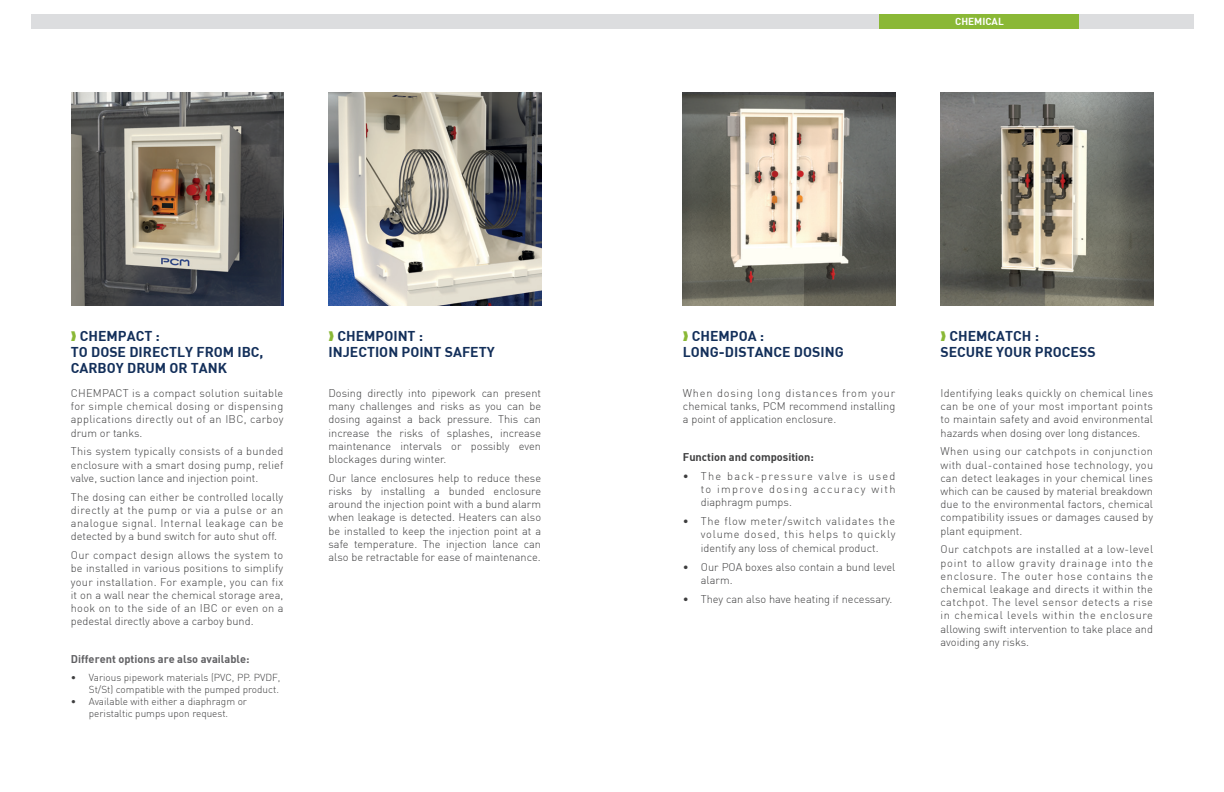
<style>
.page{position:relative;width:1224px;height:792px;background:#fff}
.page>*{position:absolute;margin:0;border:0;box-sizing:border-box;transform-origin:0 0}
.t1{font:14px/16px "DIN Bold";color:#132f5a}
.Normal_e{font:300 11px/13.2px "DIN";color:#3e3e3f;text-align:justify}
.Normal_e-2{font:11px "DIN Bold";color:#606063}
.Normal_e-3{font:11px "DIN Bold";color:#3e3e3f}
.t2{font:300 10px/12px "DIN";color:#3e3e3f;text-align:right}
.t3{font:10px "DIN Bold";color:#fff}
</style>
<div class="page">
<div style="left:31px;top:14px;width:1162px;height:14px;background:#dcdddf"></div>
<div style="left:879px;top:14px;width:200px;height:14px;background:#8ab836"></div>
<img style="left:71px;top:93px;width:213px;height:212px">
<img style="left:329px;top:93px;width:212px;height:212px">
<img style="left:683px;top:93px;width:212px;height:212px">
<img style="left:941px;top:93px;width:212px;height:212px">
<p class="t1" style="left:80px;top:327px;width:82px">CHEMPACT :</p>
<p class="t1" style="left:71px;top:343px;width:194px">TO DOSE DIRECTLY FROM IBC,<br>CARBOY DRUM OR TANK</p>
<p class="Normal_e" style="left:71px;top:386px;width:214px">CHEMPACT is a compact solution suitable for simple chemical dosing or dispensing applications directly out of an IBC, carboy drum or tanks.</p>
<p class="Normal_e" style="left:71px;top:445px;width:214px">This system typically consists of a bunded enclosure with a smart dosing pump, relief valve, suction lance and injection point.</p>
<p class="Normal_e" style="left:71px;top:490px;width:214px">The dosing can either be controlled locally directly at the pump or via a pulse or an analogue signal. Internal leakage can be detected by a bund switch for auto shut off.</p>
<p class="Normal_e" style="left:71px;top:548px;width:214px">Our compact design allows the system to be installed in various positions to simplify your installation. For example, you can fix it on a wall near the chemical storage area, hook on to the side of an IBC or even on a pedestal directly above a carboy bund.</p>
<p class="Normal_e-2" style="left:71px;top:652px;width:180px">Different options are also available:</p>
<p class="t2" style="left:71px;top:671px;width:211px">• Various pipework materials (PVC, PP. PVDF,<br>St/St) compatible with the pumped product.</p>
<p class="t2" style="left:71px;top:695px;width:178px;text-align:center">• Available with either a diaphragm or peristaltic pumps upon request.</p>
<p class="t1" style="left:338px;top:327px;width:87px">CHEMPOINT :</p>
<p class="t1" style="left:329px;top:343px;width:168px">INJECTION POINT SAFETY</p>
<p class="Normal_e" style="left:329px;top:386px;width:214px">Dosing directly into pipework can present many challenges and risks as you can be dosing against a back pressure. This can increase the risks of splashes, increase maintenance intervals or possibly even blockages during winter.</p>
<p class="Normal_e" style="left:329px;top:471px;width:214px">Our lance enclosures help to reduce these risks by installing a bunded enclosure around the injection point with a bund alarm when leakage is detected. Heaters can also be installed to keep the injection point at a safe temperature. The injection lance can also be retractable for ease of maintenance.</p>
<p class="t3" style="left:955px;top:15px;width:50px">CHEMICAL</p>
<p class="t1" style="left:692px;top:327px;width:74px">CHEMPOA :</p>
<p class="t1" style="left:683px;top:343px;width:162px">LONG-DISTANCE DOSING</p>
<p class="Normal_e" style="left:683px;top:386px;width:214px">When dosing long distances from your chemical tanks, PCM recommend installing a point of application enclosure.</p>
<p class="Normal_e-3" style="left:683px;top:450px;width:133px">Function and composition:</p>
<p class="Normal_e" style="left:701px;top:469px;width:196px;text-indent:-18px">• The back-pressure valve is used to improve dosing accuracy with diaphragm pumps.</p>
<p class="Normal_e" style="left:701px;top:515px;width:196px;text-indent:-18px">• The flow meter/switch validates the volume dosed, this helps to quickly identify any loss of chemical product.</p>
<p class="Normal_e" style="left:701px;top:560px;width:196px;text-indent:-18px">• Our POA boxes also contain a bund level alarm.</p>
<p class="Normal_e" style="left:683px;top:592px;width:211px">• They can also have heating if necessary.</p>
<p class="t1" style="left:950px;top:327px;width:91px">CHEMCATCH :</p>
<p class="t1" style="left:941px;top:343px;width:157px">SECURE YOUR PROCESS</p>
<p class="Normal_e" style="left:941px;top:386px;width:214px">Identifying leaks quickly on chemical lines can be one of your most important points to maintain safety and avoid environmental hazards when dosing over long distances.</p>
<p class="Normal_e" style="left:941px;top:445px;width:214px">When using our catchpots in conjunction with dual-contained hose technology, you can detect leakages in your chemical lines which can be caused by material breakdown due to the environmental factors, chemical compatibility issues or damages caused by plant equipment.</p>
<p class="Normal_e" style="left:941px;top:543px;width:214px">Our catchpots are installed at a low-level point to allow gravity drainage into the enclosure. The outer hose contains the chemical leakage and directs it within the catchpot. The level sensor detects a rise in chemical levels within the enclosure allowing swift intervention to take place and avoiding any risks.</p>
</div>
